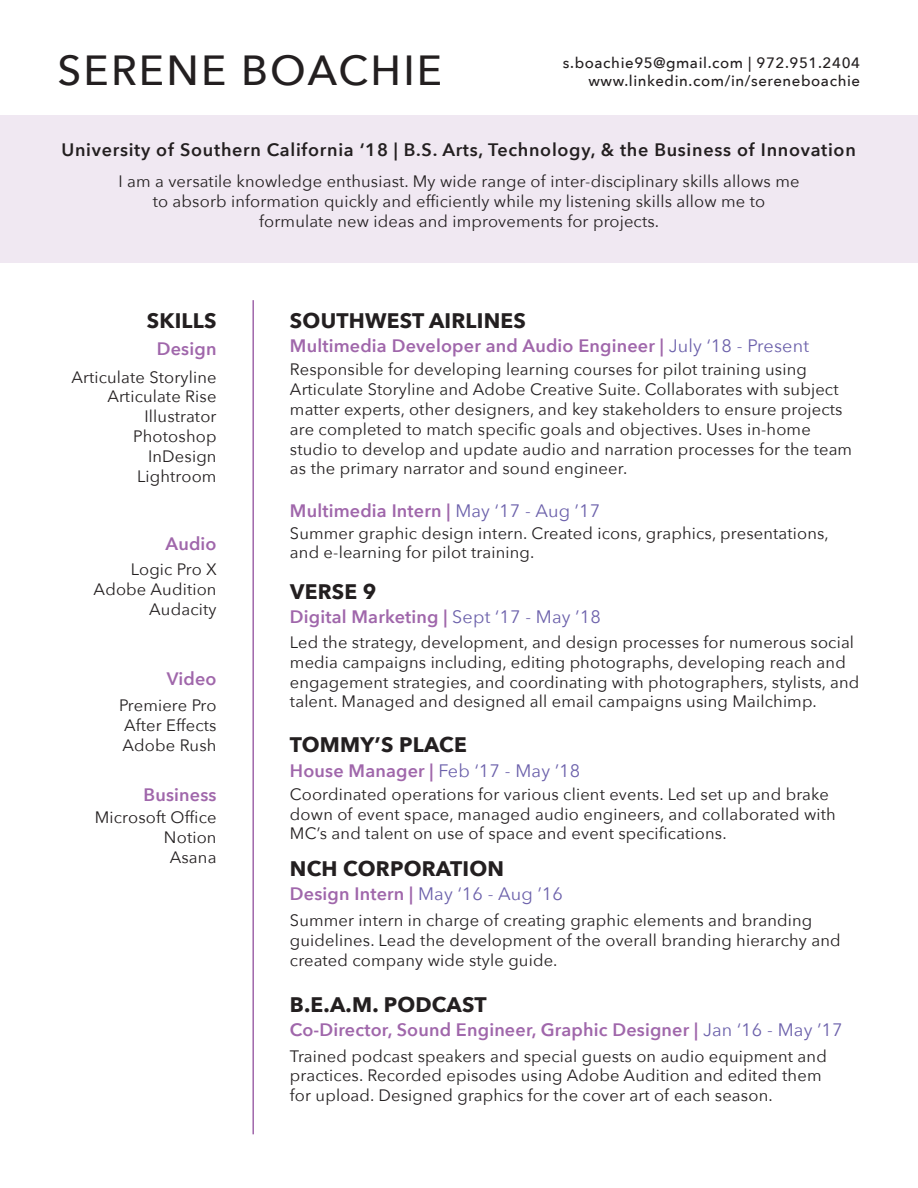
<style>
.page{position:relative;width:918px;height:1188px;background:#fff}
.page>*{position:absolute;margin:0;border:0;box-sizing:border-box;transform-origin:0 0}
.t1{font:500 42px "Avenir Next";letter-spacing:.05em;color:#231f20}
.t2{font:700 21px "Avenir Next";letter-spacing:.01em;color:#231f20}
.t3{font:600 18px "Avenir Next";letter-spacing:.01em;color:#a067ab}
.t4{font:600 18px "Avenir Next";letter-spacing:.04em;color:#231f20}
.t5{font:16.5px/19.8px "Avenir Next";letter-spacing:.01em;color:#231f20}
.t6{font:500 15px/18px "Avenir Next";letter-spacing:.04em;color:#231f20;text-align:right}
.s1{font-weight:400;color:#6c61ab}
</style>
<div class="page">
<div style="left:0;top:115px;width:918px;height:148px;background:#f0e8f2"></div>
<hr style="left:252px;top:300px;width:2px;height:834px;background:#a067ab">
<h1 class="t1" style="left:58px;top:35px;width:386px">SERENE BOACHIE</h1>
<p class="t6" style="left:563px;top:53px;width:299px">s.boachie95@gmail.com | 972.951.2404 www.linkedin.com/in/sereneboachie</p>
<p class="t4" style="left:61px;top:135px;width:796px">University of Southern California ‘18 | B.S. Arts, Technology, &amp; the Business of Innovation</p>
<p class="t5" style="left:118px;top:171px;width:683px;text-align:center">I am a versatile knowledge enthusiast. My wide range of inter-disciplinary skills allows me to absorb information quickly and efficiently while my listening skills allow me to formulate new ideas and improvements for projects.</p>
<p class="t2" style="left:147px;top:303px;width:71px">SKILLS</p>
<p class="t3" style="left:157px;top:333px;width:61px">Design</p>
<p class="t5" style="left:71px;top:366px;width:147px;text-align:right">Articulate Storyline<br>Articulate Rise<br>Illustrator<br>Photoshop<br>InDesign<br>Lightroom</p>
<p class="t3" style="left:165px;top:529px;width:53px">Audio</p>
<p class="t5" style="left:94px;top:559px;width:125px;text-align:right">Logic Pro X<br>Adobe Audition<br>Audacity</p>
<p class="t3" style="left:167px;top:664px;width:51px">Video</p>
<p class="t5" style="left:119px;top:695px;width:99px;text-align:justify">Premiere Pro After Effects Adobe Rush</p>
<p class="t3" style="left:144px;top:779px;width:74px">Business</p>
<p class="t5" style="left:95px;top:807px;width:123px;text-align:right">Microsoft Office<br>Notion<br>Asana</p>
<p class="t2" style="left:290px;top:302px;width:237px">SOUTHWEST AIRLINES</p>
<p class="t3" style="left:290px;top:331px;width:521px">Multimedia Developer and Audio Engineer | <span class="s1">July ‘18 - Present</span></p>
<p class="t5" style="left:290px;top:359px;width:564px">Responsible for developing learning courses for pilot training using Articulate Storyline and Adobe Creative Suite. Collaborates with subject matter experts, other designers, and key stakeholders to ensure projects are completed to match specific goals and objectives. Uses in-home studio to develop and update audio and narration processes for the team as the primary narrator and sound engineer.</p>
<p class="t3" style="left:290px;top:495px;width:312px">Multimedia Intern | <span class="s1">May ‘17 - Aug ’17</span></p>
<p class="t5" style="left:290px;top:522px;width:540px">Summer graphic design intern. Created icons, graphics, presentations, and e-learning for pilot training.</p>
<p class="t2" style="left:290px;top:573px;width:88px">VERSE 9</p>
<p class="t3" style="left:290px;top:601px;width:312px">Digital Marketing | <span class="s1">Sept ‘17 - May ’18</span></p>
<p class="t5" style="left:290px;top:632px;width:571px">Led the strategy, development, and design processes for numerous social media campaigns including, editing photographs, developing reach and engagement strategies, and coordinating with photographers, stylists, and talent. Managed and designed all email campaigns using Mailchimp.</p>
<p class="t2" style="left:290px;top:727px;width:178px">TOMMY’S PLACE</p>
<p class="t3" style="left:290px;top:755px;width:292px">House Manager | <span class="s1">Feb ‘17 - May ’18</span></p>
<p class="t5" style="left:290px;top:784px;width:547px">Coordinated operations for various client events. Led set up and brake down of event space, managed audio engineers, and collaborated with<br>MC’s and talent on use of space and event specifications.</p>
<p class="t2" style="left:290px;top:851px;width:216px">NCH CORPORATION</p>
<p class="t3" style="left:290px;top:879px;width:275px">Design Intern | <span class="s1">May ‘16 - Aug ’16</span></p>
<p class="t5" style="left:290px;top:910px;width:552px">Summer intern in charge of creating graphic elements and branding guidelines. Lead the development of the overall branding hierarchy and created company wide style guide.</p>
<p class="t2" style="left:290px;top:986px;width:198px">B.E.A.M. PODCAST</p>
<p class="t3" style="left:290px;top:1015px;width:554px">Co-Director, Sound Engineer, Graphic Designer | <span class="s1">Jan ‘16 - May ’17</span></p>
<p class="t5" style="left:290px;top:1045px;width:538px">Trained podcast speakers and special guests on audio equipment and practices. Recorded episodes using Adobe Audition and edited them for upload. Designed graphics for the cover art of each season.</p>
</div>
